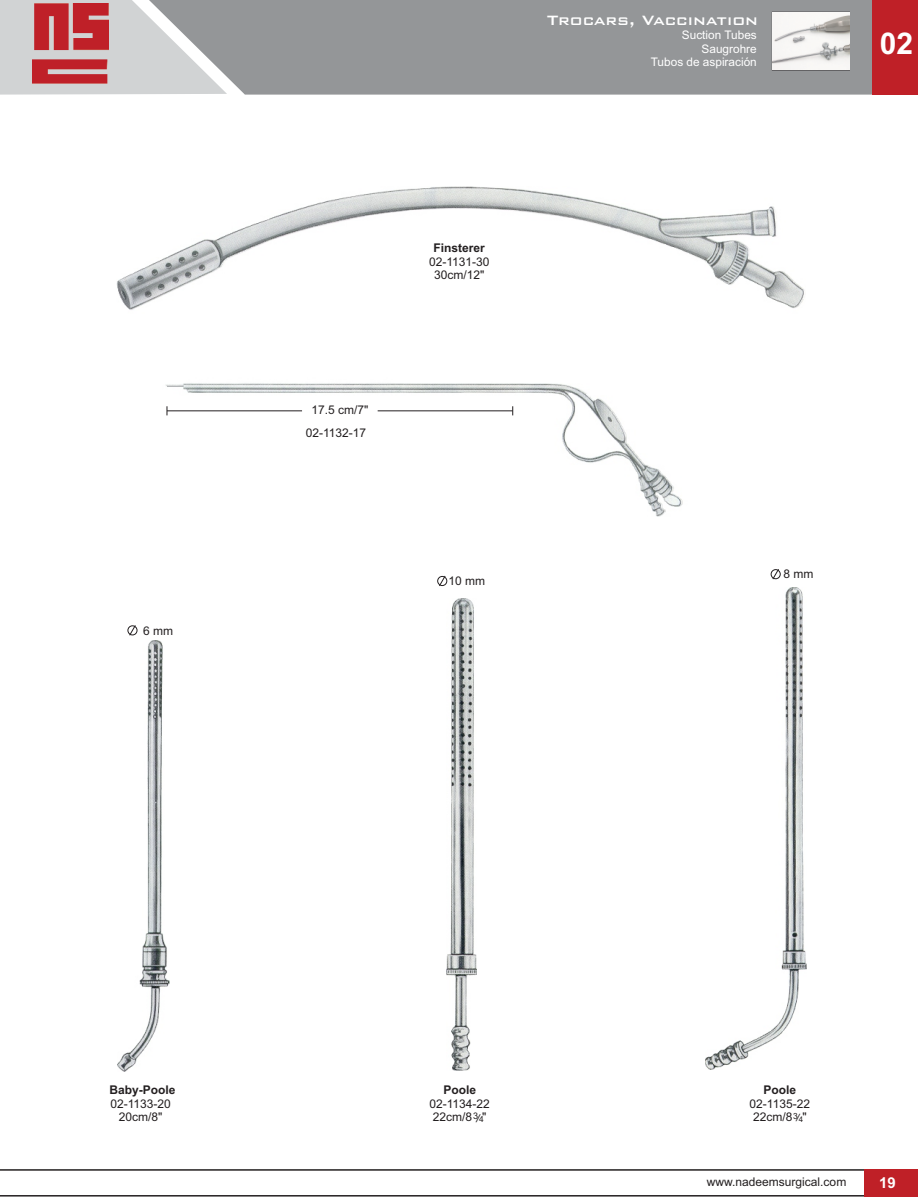
<style>
.page{position:relative;width:918px;height:1199px;background:#fff}
.page>*{position:absolute;margin:0;border:0;box-sizing:border-box;transform-origin:0 0}
.t1{font:700 30px "Arial";color:#fff}
.t2{font:500 18px "Bank Gothic BT";color:#fff}
.t3{font:700 15px "Arial";color:#fff}
.t4{font:12px/13.4px "Arial";color:#231f20;text-align:center}
.t5{font:700 12px "Arial";color:#231f20}
.t6{font:11.85px/13.2px "Arial";color:#fff;text-align:right}
.t7{font:9.15px "Arial";color:#231f20}
.t8{font:8.55px "Arial";color:#231f20}
.t9{font:8.4px "Arial";color:#231f20}
.t10{font:7.8px "Arial";color:#231f20}
</style>
<div class="page">
<div style="left:227px;top:0;width:646px;height:95px;background:#949698"></div>
<div style="left:873px;top:0;width:45px;height:95px;background:#bf2027"></div>
<svg style="left:0;top:0;width:227px;height:95px;background:#c9cacb"></svg>
<img style="left:32px;top:4px;width:76px;height:79px">
<hr style="left:0;top:1169px;width:918px;height:1px;background:#231f20">
<hr style="left:0;top:1195px;width:918px;height:1px;background:#231f20">
<div style="left:864px;top:1169px;width:54px;height:27px;background:#bf2027"></div>
<img style="left:116px;top:187px;width:689px;height:329px">
<div style="left:128px;top:625px;width:9px;height:10px;border:1px solid #231f20;border-radius:50%"></div>
<svg style="left:129px;top:625px;width:7px;height:11px"></svg>
<div style="left:437px;top:576px;width:10px;height:10px;border:1px solid #231f20;border-radius:50%"></div>
<svg style="left:439px;top:575px;width:7px;height:11px"></svg>
<div style="left:771px;top:569px;width:10px;height:10px;border:1px solid #231f20;border-radius:50%"></div>
<svg style="left:772px;top:569px;width:7px;height:11px"></svg>
<svg style="left:167px;top:386px;width:16px;height:1px"></svg>
<hr style="left:167px;top:410px;width:135px;height:1px;background:#231f20">
<hr style="left:378px;top:410px;width:135px;height:1px;background:#231f20">
<img style="left:117px;top:640px;width:53px;height:431px">
<img style="left:706px;top:587px;width:100px;height:483px">
<img style="left:447px;top:599px;width:30px;height:471px">
<img style="left:772px;top:12px;width:77px;height:58px">
<p class="t4" style="left:143px;top:625px;width:31px">6 mm</p>
<h2 class="t2" style="left:547px;top:11px;width:212px">Trocars, Vaccination</h2>
<p class="t6" style="left:651px;top:30px;width:107px">Suction Tubes<br>Saugrohre<br>Tubos de aspiración</p>
<h1 class="t1" style="left:880px;top:32px;width:35px">02</h1>
<p class="t4" style="left:306px;top:400px;width:64px;line-height:22.8px">17.5 cm/7"<br>02-1132-17</p>
<p class="t5" style="left:434px;top:243px;width:53px">Finsterer</p>
<p class="t4" style="left:429px;top:256px;width:62px">02-1131-30<br>30cm/12"</p>
<p class="t4" style="left:448px;top:575px;width:38px">10 mm</p>
<p class="t4" style="left:783px;top:568px;width:31px">8 mm</p>
<p class="t5" style="left:109px;top:1085px;width:68px">Baby-Poole</p>
<p class="t4" style="left:110px;top:1098px;width:62px">02-1133-20<br>20cm/8"</p>
<p class="t5" style="left:443px;top:1085px;width:34px">Poole</p>
<p class="t4" style="left:429px;top:1098px;width:62px;text-align:left">02-1134-22<br>22cm/8 "</p>
<p class="t7" style="left:473px;top:1112px;width:7px">3</p>
<p class="t9" style="left:479px;top:1116px;width:6px">4</p>
<p class="t5" style="left:764px;top:1085px;width:34px">Poole</p>
<p class="t4" style="left:750px;top:1098px;width:62px;text-align:left">02-1135-22<br>22cm/8 "</p>
<p class="t8" style="left:793px;top:1112px;width:6px">3</p>
<p class="t10" style="left:799px;top:1116px;width:6px">4</p>
<p class="t4" style="left:707px;top:1176px;width:141px">www.nadeemsurgical.com</p>
<p class="t3" style="left:879px;top:1177px;width:18px">19</p>
</div>
